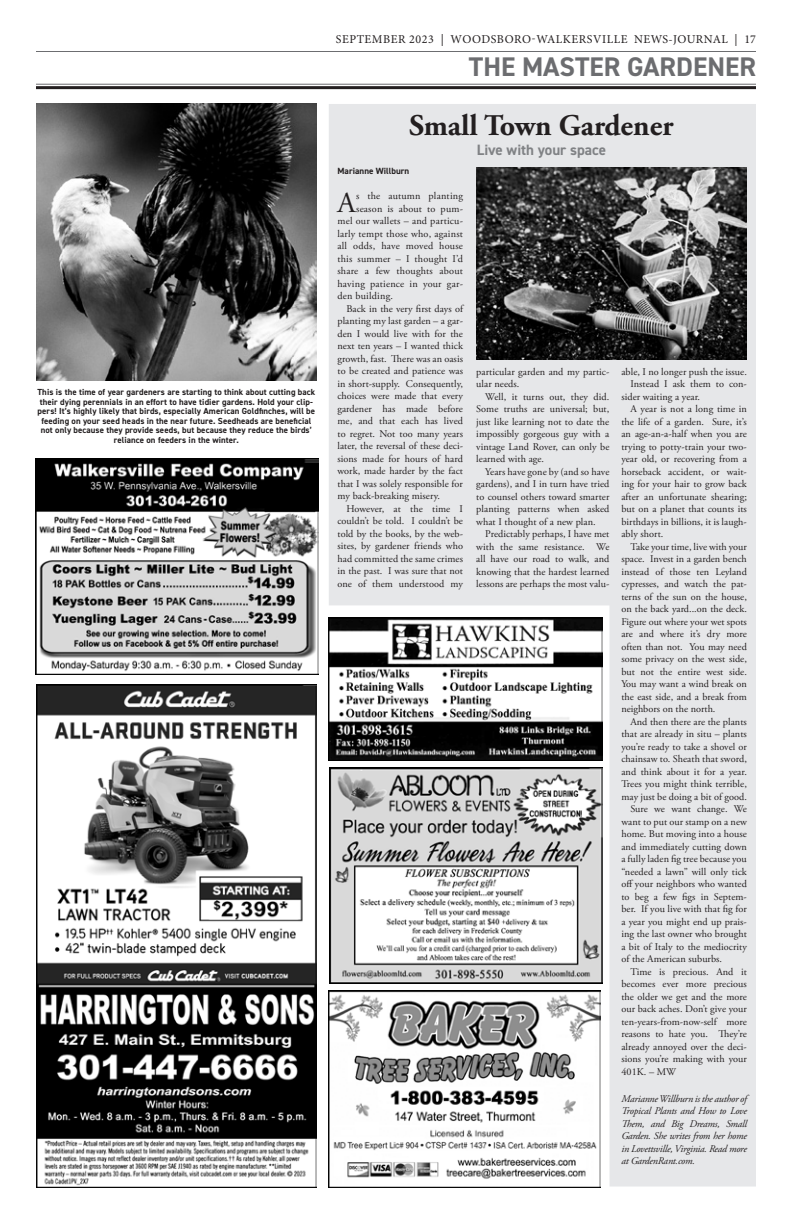
<style>
.page{position:relative;width:792px;height:1224px;background:#fff}
.page>*{position:absolute;margin:0;border:0;box-sizing:border-box;transform-origin:0 0}
.t1{font:700 30px "Adobe Garamond Pro";color:#231f20}
._1st_paragraph{font:29.1px "Adobe Garamond Pro";color:#231f20}
.t2{font:700 27px "DIN2014";color:#6c6d70}
.subtitle{font:700 15px "DIN2014";color:#808285}
.t3{font:12px "Minion Pro";letter-spacing:.045em;color:#231f20}
.body{font:10.2px/12.5px "Adobe Garamond Pro";letter-spacing:.005em;color:#231f20;text-align:justify}
._1st_paragraph-2{font:10.2px "Adobe Garamond Pro";letter-spacing:.02em;color:#231f20}
.End_of_paragraph{font:italic 10.2px/12.5px "Adobe Garamond Pro";letter-spacing:-.02em;color:#231f20;text-align:justify}
.author{font:700 9px "DIN2014";letter-spacing:.005em;color:#231f20}
.t4{font:700 8.8px/9.6px "DIN2014";letter-spacing:.01em;color:#231f20;text-align:center}
</style>
<div class="page">
<hr style="left:36px;top:51px;width:720px;height:1px;background:#6c6d70">
<hr style="left:36px;top:84px;width:720px;height:1px;background:#6c6d70">
<hr style="left:36px;top:86px;width:720px;height:3px;background:#231f20">
<img style="left:36px;top:684px;width:281px;height:504px">
<svg style="left:329px;top:104px;width:427px;height:1083px;background:#e2e3e4"></svg>
<img style="left:328px;top:617px;width:274px;height:144px">
<img style="left:329px;top:767px;width:274px;height:216px">
<img style="left:36px;top:458px;width:282px;height:216px">
<img style="left:476px;top:167px;width:270px;height:192px">
<img style="left:36px;top:104px;width:281px;height:277px">
<p class="t4" style="left:37px;top:387px;width:279px">This is the time of year gardeners are starting to think about cutting back their dying perennials in an effort to have tidier gardens. Hold your clip&shy;pers! It’s highly likely that birds, especially American Goldfinches, will be feeding on your seed heads in the near future. Seedheads are beneficial not only because they provide seeds, but because they reduce the birds’ reliance on feeders in the winter.</p>
<p class="t3" style="left:336px;top:31px;width:422px">SEPTEMBER 2023 | WOODSBORO-WALKERSVILLE NEWS-JOURNAL | 17</p>
<p class="t2" style="left:469px;top:49px;width:289px">THE MASTER GARDENER</p>
<p class="t1" style="left:409px;top:108px;width:266px">Small Town Gardener</p>
<p class="author" style="left:337px;top:165px;width:73px">Marianne Willburn</p>
<p class="_1st_paragraph" style="left:337px;top:185px;width:20px">A</p>
<p class="_1st_paragraph-2" style="left:356px;top:190px;width:108px">s the autumn planting</p>
<p class="_1st_paragraph-2" style="left:356px;top:203px;width:108px">season is about to pum-</p>
<p class="_1st_paragraph-2" style="left:337px;top:215px;width:127px">mel our wallets – and particu-</p>
<p class="_1st_paragraph-2" style="left:337px;top:228px;width:127px">larly tempt those who, against</p>
<p class="_1st_paragraph-2" style="left:337px;top:240px;width:127px">all odds, have moved house</p>
<p class="_1st_paragraph-2" style="left:337px;top:253px;width:127px">this summer – I thought I’d</p>
<p class="_1st_paragraph-2" style="left:337px;top:265px;width:127px">share a few thoughts about</p>
<p class="_1st_paragraph-2" style="left:337px;top:278px;width:127px">having patience in your gar-</p>
<p class="_1st_paragraph-2" style="left:337px;top:290px;width:57px">den building.</p>
<p class="body" style="left:337px;top:303px;width:127px;text-indent:9px">Back in the very first days of planting my last garden – a gar&shy;den I would live with for the next ten years – I wanted thick growth, fast. There was an oasis to be created and patience was in short-supply. Consequently, choices were made that every gardener has made before me, and that each has lived to regret. Not too many years later, the reversal of these deci&shy;sions made for hours of hard work, made harder by the fact that I was solely responsible for my back-breaking misery.</p>
<p class="body" style="left:337px;top:503px;width:127px;text-indent:9px">However, at the time I couldn’t be told. I couldn’t be told by the books, by the web&shy;sites, by gardener friends who had committed the same crimes in the past. I was sure that not one of them understood my</p>
<p class="subtitle" style="left:477px;top:140px;width:131px">Live with your space</p>
<p class="body" style="left:476px;top:366px;width:135px">particular garden and my partic&shy;ular needs.</p>
<p class="body" style="left:476px;top:391px;width:135px;text-indent:9px">Well, it turns out, they did.<br>Some truths are universal; but, just like learning not to date the impossibly gorgeous guy with a vintage Land Rover, can only be learned with age.</p>
<p class="body" style="left:476px;top:466px;width:135px;text-indent:9px">Years have gone by (and so have gardens), and I in turn have tried to counsel others toward smarter planting patterns when asked what I thought of a new plan.</p>
<p class="body" style="left:476px;top:528px;width:135px;text-indent:9px">Predictably perhaps, I have met with the same resistance. We all have our road to walk, and knowing that the hardest learned lessons are perhaps the most valu-</p>
<p class="body" style="left:621px;top:366px;width:127px">able, I no longer push the issue.</p>
<p class="body" style="left:621px;top:378px;width:127px;text-indent:9px">Instead I ask them to con&shy;sider waiting a year.</p>
<p class="body" style="left:621px;top:403px;width:127px;text-indent:9px">A year is not a long time in the life of a garden. Sure, it’s an age-an-a-half when you are trying to potty-train your two&shy;year old, or recovering from a horseback accident, or wait&shy;ing for your hair to grow back after an unfortunate shearing; but on a planet that counts its birthdays in billions, it is laugh&shy;ably short.</p>
<p class="body" style="left:621px;top:541px;width:127px;text-indent:9px">Take your time, live with your space. Invest in a garden bench instead of those ten Leyland cypresses, and watch the pat&shy;terns of the sun on the house, on the back yard...on the deck.<br>Figure out where your wet spots are and where it’s dry more often than not. You may need some privacy on the west side, but not the entire west side.<br>You may want a wind break on the east side, and a break from neighbors on the north.</p>
<p class="body" style="left:621px;top:716px;width:127px;text-indent:9px">And then there are the plants that are already in situ – plants you’re ready to take a shovel or chainsaw to. Sheath that sword, and think about it for a year.<br>Trees you might think terrible, may just be doing a bit of good.</p>
<p class="body" style="left:621px;top:803px;width:127px;text-indent:9px">Sure we want change. We want to put our stamp on a new home. But moving into a house and immediately cutting down a fully laden fig tree because you “needed a lawn” will only tick off your neighbors who wanted to beg a few figs in Septem&shy;ber. If you live with that fig for a year you might end up prais&shy;ing the last owner who brought a bit of Italy to the mediocrity of the American suburbs.</p>
<p class="body" style="left:621px;top:966px;width:127px;text-indent:9px">Time is precious. And it becomes ever more precious the older we get and the more our back aches. Don’t give your ten-years-from-now-self more reasons to hate you. They’re already annoyed over the deci&shy;sions you’re making with your 401K. – MW</p>
<p class="End_of_paragraph" style="left:621px;top:1092px;width:127px">Marianne Willburn is the author of Tropical Plants and How to Love Them, and Big Dreams, Small Garden. She writes from her home in Lovettsville, Virginia. Read more at GardenRant.com.</p>
</div>
